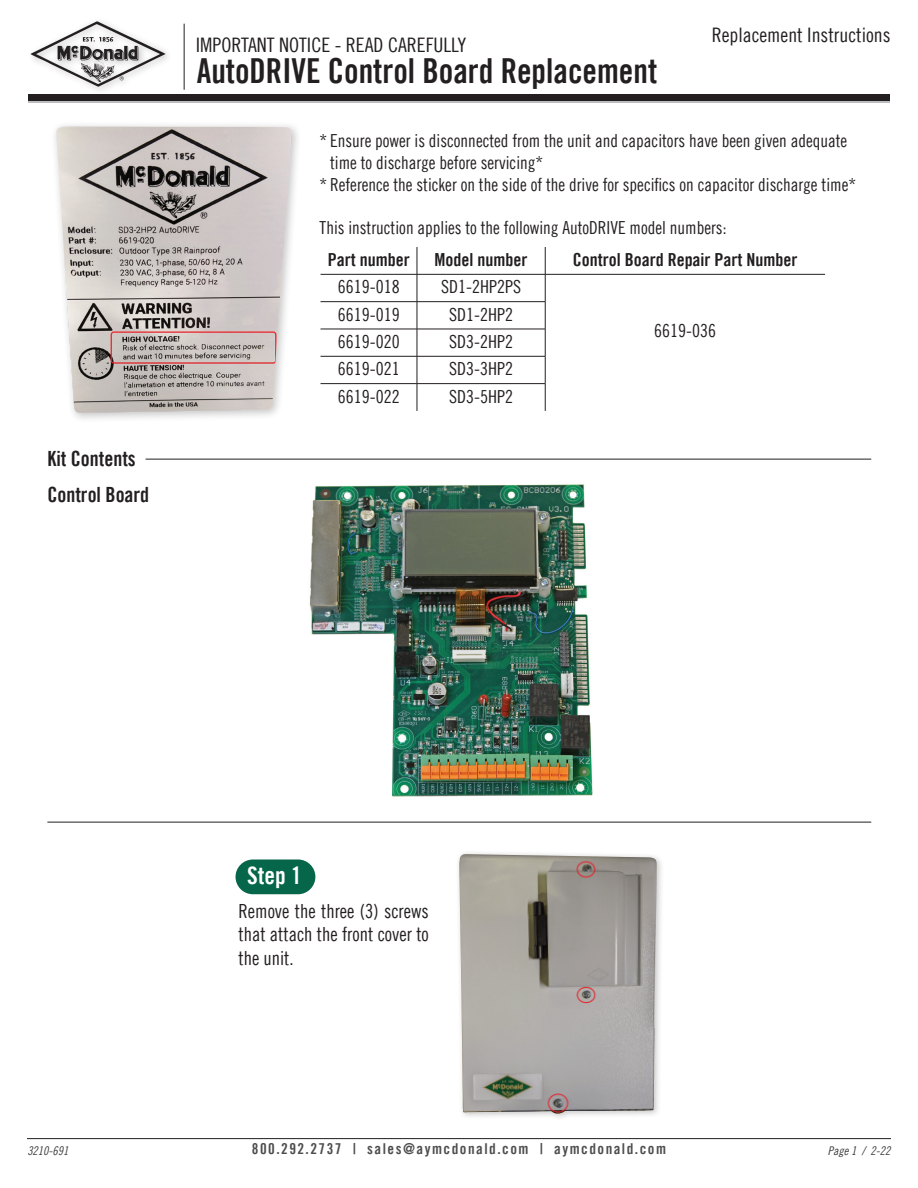
<style>
.page{position:relative;width:918px;height:1188px;background:#fff}
.page>*{position:absolute;margin:0;border:0;box-sizing:border-box;transform-origin:0 0}
.t1{font:34.5px "Trade Gothic LT Bold Cond Twenty";color:#231f20;scale:.95 1}
.t2{font:24px "Trade Gothic LT Bold Cond Twenty";color:#fff}
.t3{font:21px/36px "Trade Gothic LT Bold Cond Twenty";color:#231f20;scale:.96 1}
.t4{font:19.95px "Trade Gothic LT Cond Eighteen";color:#231f20}
.t5{font:19.5px/23.4px "Trade Gothic LT Cond Eighteen";color:#231f20;text-align:justify;scale:.96 1}
.t6{font:18px "Trade Gothic LT Cond Eighteen";color:#231f20;scale:.96 1}
.t7{font:18px "Trade Gothic LT Cond Eighteen";color:#231f20}
.t8{font:18px "Trade Gothic LT Bold Cond Twenty";color:#231f20}
.t9{font:15px "Trade Gothic LT Bold Cond Twenty";letter-spacing:.1em;color:#4e4d4e}
.t10{font:12px "Trade Gothic LT Cond Eighteen Obl";color:#3e3e3f}
</style>
<div class="page">
<hr style="left:27px;top:1138px;width:864px;height:1px;background:#231f20">
<div style="left:28px;top:96px;width:862px;height:6px;background:#bcbdc0"></div>
<div style="left:28px;top:94px;width:862px;height:7px;background:#231f20"></div>
<hr style="left:184px;top:24px;width:1px;height:66px;background:#231f20">
<img style="left:30px;top:51px;width:138px;height:39px">
<img style="left:31px;top:21px;width:134px;height:65px">
<div style="left:51px;top:121px;width:251px;height:302px;background:#231f20;opacity:.25"></div>
<img style="left:55px;top:127px;width:237px;height:287px">
<hr style="left:321px;top:274px;width:96px;height:1px;background:#231f20">
<hr style="left:417px;top:274px;width:128px;height:1px;background:#231f20">
<hr style="left:545px;top:274px;width:280px;height:1px;background:#231f20">
<hr style="left:321px;top:301px;width:96px;height:1px;background:#231f20">
<hr style="left:417px;top:301px;width:128px;height:1px;background:#231f20">
<hr style="left:321px;top:329px;width:96px;height:1px;background:#231f20">
<hr style="left:417px;top:329px;width:128px;height:1px;background:#231f20">
<hr style="left:321px;top:356px;width:96px;height:1px;background:#231f20">
<hr style="left:417px;top:356px;width:128px;height:1px;background:#231f20">
<hr style="left:321px;top:383px;width:96px;height:1px;background:#231f20">
<hr style="left:417px;top:383px;width:128px;height:1px;background:#231f20">
<svg style="left:417px;top:247px;width:1px;height:164px"></svg>
<svg style="left:545px;top:247px;width:1px;height:164px"></svg>
<hr style="left:146px;top:459px;width:725px;height:1px;background:#231f20">
<hr style="left:47px;top:822px;width:824px;height:1px;background:#231f20">
<img style="left:310px;top:484px;width:283px;height:313px">
<div style="left:236px;top:860px;width:79px;height:34px;background:#056649;border-radius:17px"></div>
<div style="left:455px;top:850px;width:210px;height:271px;background:#231f20;opacity:.25"></div>
<img style="left:459px;top:854px;width:198px;height:260px">
<p class="t4" style="left:196px;top:33px;width:272px">IMPORTANT NOTICE - READ CAREFULLY</p>
<h1 class="t1" style="left:197px;top:50px;width:486px">AutoDRIVE Control Board Replacement</h1>
<p class="t4" style="left:712px;top:23px;width:180px">Replacement Instructions</p>
<p class="t6" style="left:320px;top:130px;width:551px">* Ensure power is disconnected from the unit and capacitors have been given adequate</p>
<p class="t6" style="left:330px;top:152px;width:223px">time to discharge before servicing*</p>
<p class="t6" style="left:320px;top:173px;width:560px">* Reference the sticker on the side of the drive for specifics on capacitor discharge time*</p>
<p class="t6" style="left:320px;top:217px;width:425px">This instruction applies to the following AutoDRIVE model numbers:</p>
<p class="t3" style="left:47px;top:440px;width:108px">Kit Contents<br>Control Board</p>
<p class="t8" style="left:328px;top:249px;width:83px">Part number</p>
<p class="t8" style="left:435px;top:249px;width:94px">Model number</p>
<p class="t8" style="left:573px;top:249px;width:226px">Control Board Repair Part Number</p>
<p class="t7" style="left:338px;top:276px;width:63px">6619-018</p>
<p class="t7" style="left:441px;top:276px;width:81px">SD1-2HP2PS</p>
<p class="t7" style="left:654px;top:319px;width:63px">6619-036</p>
<p class="t7" style="left:338px;top:304px;width:63px">6619-019</p>
<p class="t7" style="left:449px;top:304px;width:65px">SD1-2HP2</p>
<p class="t7" style="left:338px;top:331px;width:63px">6619-020</p>
<p class="t7" style="left:449px;top:331px;width:65px">SD3-2HP2</p>
<p class="t7" style="left:338px;top:358px;width:63px">6619-021</p>
<p class="t7" style="left:449px;top:358px;width:65px">SD3-3HP2</p>
<p class="t7" style="left:338px;top:386px;width:63px">6619-022</p>
<p class="t7" style="left:449px;top:386px;width:65px">SD3-5HP2</p>
<h2 class="t2" style="left:247px;top:861px;width:56px">Step 1</h2>
<p class="t5" style="left:239px;top:899px;width:200px">Remove the three (3) screws that attach the front cover to the unit.</p>
<p class="t10" style="left:27px;top:1144px;width:43px">3210-691</p>
<p class="t9" style="left:252px;top:1140px;width:416px">800.292.2737 | sales@aymcdonald.com | aymcdonald.com</p>
<p class="t10" style="left:828px;top:1144px;width:64px">Page 1 / 2-22</p>
</div>
